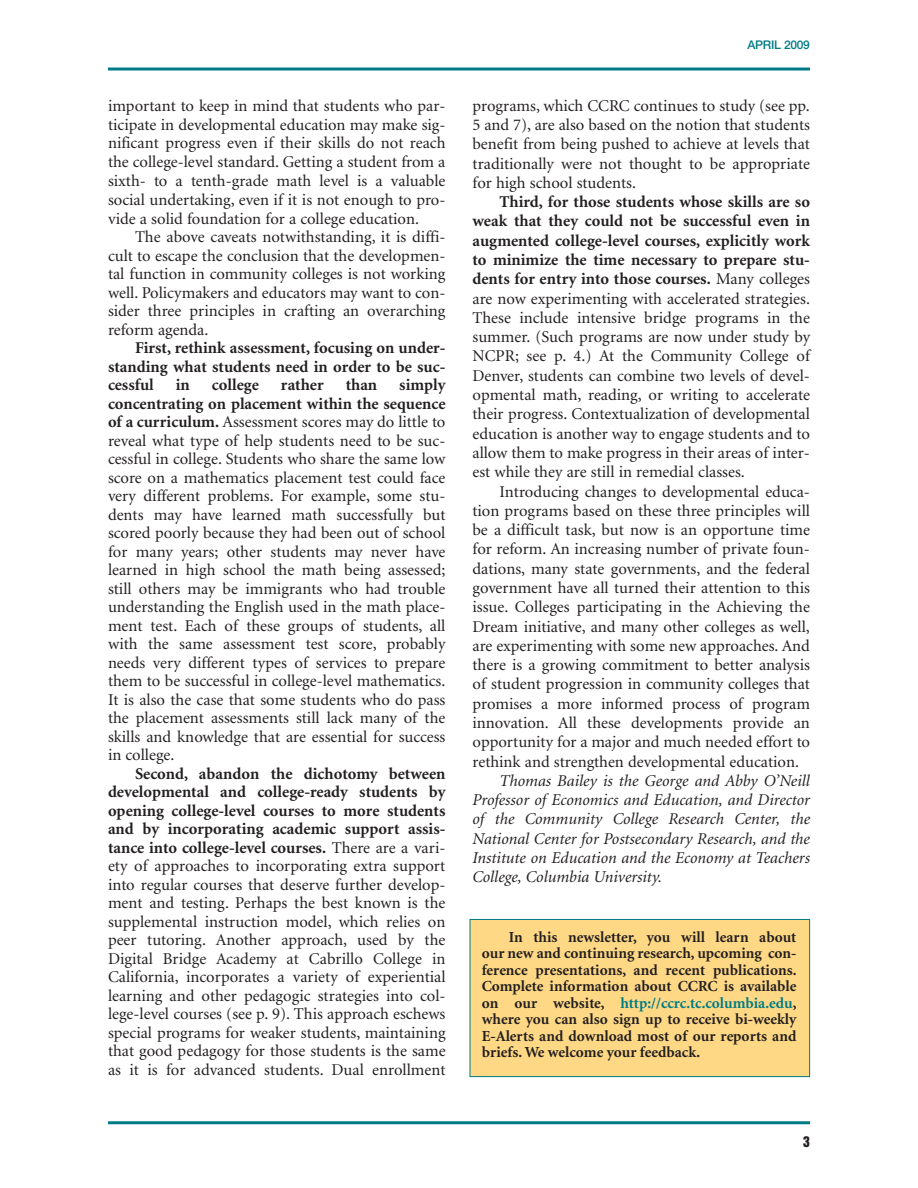
<style>
.page{position:relative;width:918px;height:1188px;background:#fff}
.page>*{position:absolute;margin:0;border:0;box-sizing:border-box;transform-origin:0 0}
.t1{font:16.5px/18.5px "Minion";color:#231f20;text-align:justify}
.t2{font:italic 16.5px/19.4px "Minion";color:#231f20;text-align:justify}
.t3{font:700 16.5px/18.5px "Minion";color:#231f20;text-align:justify}
.t4{font:700 15.3px/16.5px "Minion";color:#231f20;text-align:justify}
.t5{font:13.5px "Helvetica Inserat";color:#231f20}
.t6{font:500 12px "Helvetica Neue";letter-spacing:-.02em;color:#007b85}
.s1{font-weight:700}
.s2{color:#007b85}
</style>
<div class="page">
<hr style="left:108px;top:1121px;width:702px;height:3px;background:#007b85">
<hr style="left:108px;top:68px;width:702px;height:3px;background:#007b85">
<div style="left:470px;top:919px;width:340px;height:158px;background:#fed884"></div>
<div style="left:470px;top:919px;width:340px;height:158px;border:1px solid #007b85"></div>
<p class="t1" style="left:108px;top:97px;width:339px;line-height:18.9px">important to keep in mind that students who par&shy;ticipate in developmental education may make sig&shy;nificant progress even if their skills do not reach the college-level standard. Getting a student from a sixth- to a tenth-grade math level is a valuable social undertaking, even if it is not enough to pro&shy;vide a solid foundation for a college education.</p>
<p class="t1" style="left:108px;top:229px;width:339px;text-indent:27px">The above caveats notwithstanding, it is diffi&shy;cult to escape the conclusion that the developmen&shy;tal function in community colleges is not working well. Policymakers and educators may want to con&shy;sider three principles in crafting an overarching reform agenda.</p>
<p class="t3" style="left:108px;top:340px;width:339px;text-indent:27px">First, rethink assessment, focusing on under&shy;standing what students need in order to be suc&shy;cessful</p>
<p class="t1" style="left:108px;top:377px;width:339px;text-indent:291px"><span class="s1">simply concentrating on placement within the sequence of a curriculum.</span> Assessment scores may do little to reveal what type of help students need to be suc&shy;cessful in college. Students who share the same low score on a mathematics placement test could face very different problems. For example, some stu&shy;dents may have learned math successfully but scored poorly because they had been out of school for many years; other students may never have learned in high school the math being assessed; still others may be immigrants who had trouble understanding the English used in the math place&shy;ment test. Each of these groups of students, all with the same assessment test score, probably needs very different types of services to prepare them to be successful in college-level mathematics.<br>It is also the case that some students who do pass the placement assessments still lack many of the skills and knowledge that are essential for success in college.</p>
<p class="t1" style="left:108px;top:766px;width:339px;text-indent:27px"><span class="s1">Second, abandon the dichotomy between developmental and college-ready students by opening college-level courses to more students and by incorporating academic support assis&shy;tance into college-level courses.</span> There are a vari&shy;ety of approaches to incorporating extra support into regular courses that deserve further develop&shy;ment and testing. Perhaps the best known is the supplemental instruction model, which relies on peer tutoring. Another approach, used by the Digital Bridge Academy at Cabrillo College in California, incorporates a variety of experiential learning and other pedagogic strategies into col&shy;lege-level courses (see p. 9). This approach eschews special programs for weaker students, maintaining that good pedagogy for those students is the same as it is for advanced students. Dual enrollment</p>
<p class="t3" style="left:176px;top:377px;width:16px">in</p>
<p class="t3" style="left:212px;top:377px;width:48px">college</p>
<p class="t3" style="left:281px;top:377px;width:44px">rather</p>
<p class="t3" style="left:346px;top:377px;width:33px">than</p>
<p class="t6" style="left:747px;top:40px;width:64px">APRIL 2009</p>
<p class="t1" style="left:472px;top:97px;width:339px;line-height:19.4px">programs, which CCRC continues to study (see pp.<br>5 and 7), are also based on the notion that students benefit from being pushed to achieve at levels that traditionally were not thought to be appropriate for high school students.</p>
<p class="t1" style="left:472px;top:194px;width:339px;line-height:19.4px;text-indent:27px"><span class="s1">Third, for those students whose skills are so weak that they could not be successful even in augmented college-level courses, explicitly work to minimize the time necessary to prepare stu&shy;dents for entry into those courses.</span> Many colleges are now experimenting with accelerated strategies.<br>These include intensive bridge programs in the summer. (Such programs are now under study by NCPR; see p. 4.) At the Community College of Denver, students can combine two levels of devel&shy;opmental math, reading, or writing to accelerate their progress. Contextualization of developmental education is another way to engage students and to allow them to make progress in their areas of inter&shy;est while they are still in remedial classes.</p>
<p class="t1" style="left:472px;top:483px;width:339px;line-height:19.4px;text-indent:27px">Introducing changes to developmental educa&shy;tion programs based on these three principles will be a difficult task, but now is an opportune time for reform. An increasing number of private foun&shy;dations, many state governments, and the federal government have all turned their attention to this issue. Colleges participating in the Achieving the Dream initiative, and many other colleges as well, are experimenting with some new approaches. And there is a growing commitment to better analysis of student progression in community colleges that promises a more informed process of program innovation. All these developments provide an opportunity for a major and much needed effort to rethink and strengthen developmental education.</p>
<p class="t2" style="left:472px;top:772px;width:339px;text-indent:27px">Thomas Bailey is the George and Abby O’Neill Professor of Economics and Education, and Director of the Community College Research Center, the National Center for Postsecondary Research, and the Institute on Education and the Economy at Teachers College, Columbia University.</p>
<p class="t4" style="left:482px;top:930px;width:316px;text-indent:27px">In this newsletter, you will learn about our new and continuing research, upcoming con&shy;ference presentations, and recent publications.<br>Complete information about CCRC is available on our website, <span class="s2">http://ccrc.tc.columbia.edu</span>, where you can also sign up to receive bi-weekly E-Alerts and download most of our reports and briefs. We welcome your feedback.</p>
<p class="t5" style="left:803px;top:1136px;width:8px">3</p>
</div>
